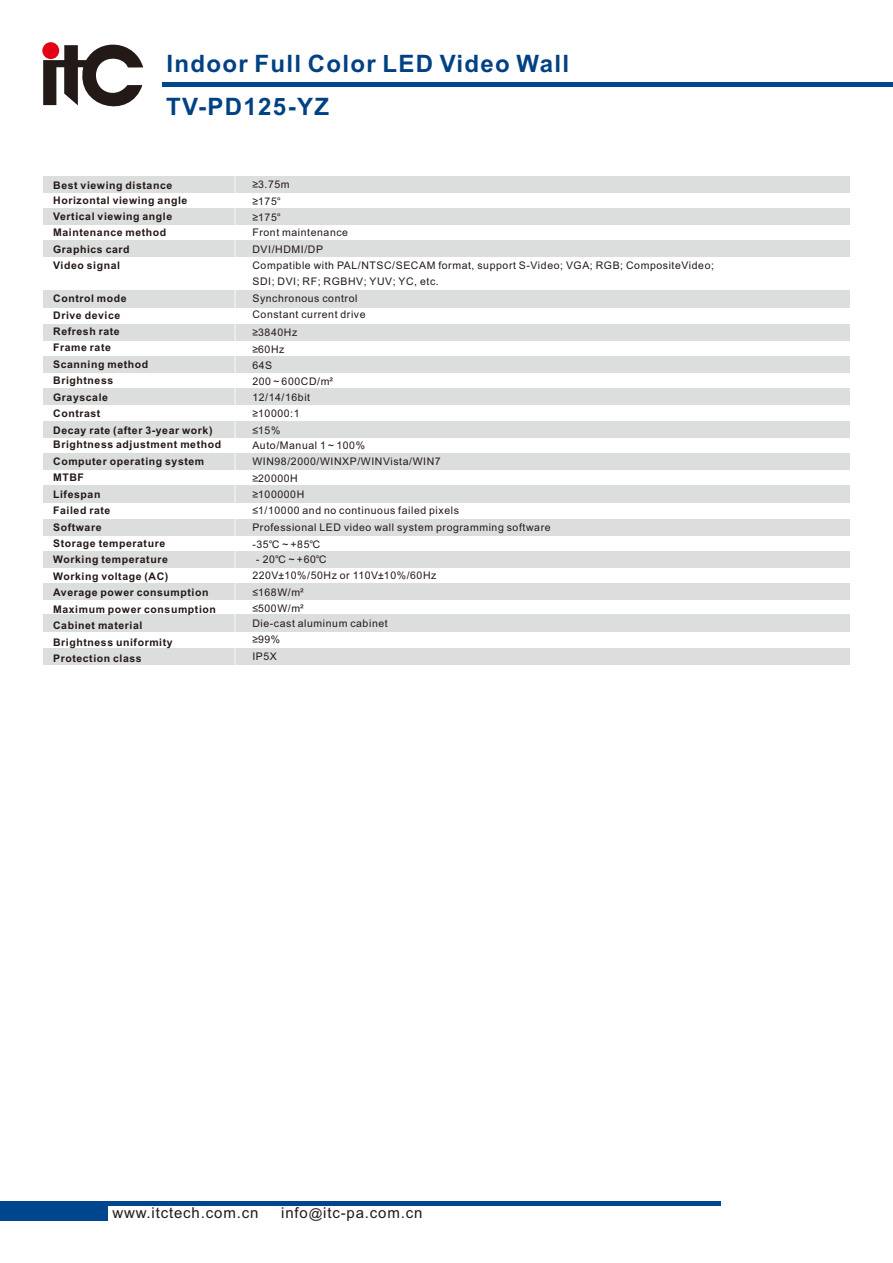
<style>
.page{position:relative;width:893px;height:1263px;background:#fff}
.page>*{position:absolute;margin:0;border:0;box-sizing:border-box;transform-origin:0 0}
.t1{font:700 24px/42.9px "Arial";letter-spacing:.055em;color:#004184}
.t2{font:15px "Arial";letter-spacing:.055em;color:#231916}
.t3{font:10.5px/16.4px "Arial";letter-spacing:.055em;color:#231916}
.t4{font:700 10.5px/16.4px "Arial";letter-spacing:.055em;color:#231916}
.s1{font-family:"Arial Unicode MS"}
.s2{font-size:13.5px}
</style>
<div class="page">
<hr style="left:0;top:1202px;width:720px;height:4px;background:#00468e">
<div style="left:0;top:1202px;width:108px;height:18px;background:#00468e"></div>
<hr style="left:163px;top:82px;width:730px;height:4px;background:#00468e">
<svg style="left:43px;top:42px;width:100px;height:65px"></svg>
<div style="left:44px;top:208px;width:806px;height:17px;background:#dcdddd"></div>
<div style="left:44px;top:241px;width:806px;height:16px;background:#dcdddd"></div>
<div style="left:44px;top:290px;width:806px;height:17px;background:#dcdddd"></div>
<div style="left:44px;top:176px;width:806px;height:17px;background:#dcdddd"></div>
<div style="left:44px;top:356px;width:806px;height:17px;background:#dcdddd"></div>
<div style="left:44px;top:388px;width:806px;height:17px;background:#dcdddd"></div>
<div style="left:44px;top:324px;width:806px;height:17px;background:#dcdddd"></div>
<div style="left:44px;top:421px;width:806px;height:16px;background:#dcdddd"></div>
<div style="left:44px;top:453px;width:806px;height:16px;background:#dcdddd"></div>
<div style="left:44px;top:485px;width:806px;height:17px;background:#dcdddd"></div>
<div style="left:44px;top:551px;width:806px;height:17px;background:#dcdddd"></div>
<div style="left:44px;top:583px;width:806px;height:17px;background:#dcdddd"></div>
<div style="left:44px;top:519px;width:806px;height:17px;background:#dcdddd"></div>
<div style="left:44px;top:615px;width:806px;height:17px;background:#dcdddd"></div>
<div style="left:44px;top:649px;width:806px;height:16px;background:#dcdddd"></div>
<hr style="left:234px;top:170px;width:2px;height:505px;background:#fff">
<h1 class="t1" style="left:166px;top:44px;width:404px">Indoor Full Color LED Video Wall<br>TV-PD125-YZ</h1>
<p class="t4" style="left:53px;top:178px;width:136px;line-height:14.9px">Best viewing distance<br>Horizontal viewing angle</p>
<p class="t4" style="left:53px;top:209px;width:121px">Vertical viewing angle<br>Maintenance method<br>Graphics card<br>Video signal</p>
<p class="t4" style="left:53px;top:291px;width:161px">Control mode<br>Drive device<br>Refresh rate<br>Frame rate<br>Scanning method<br>Brightness<br>Grayscale<br>Contrast<br>Decay rate (after 3-year work)</p>
<p class="t4" style="left:53px;top:437px;width:170px">Brightness adjustment method<br>Computer operating system<br>MTBF<br>Lifespan<br>Failed rate<br>Software<br>Storage temperature<br>Working temperature<br>Working voltage (AC)<br>Average power consumption<br>Maximum power consumption<br>Cabinet material<br>Brightness uniformity<br>Protection class</p>
<p class="t3" style="left:252px;top:177px;width:39px">≥3.75m ≥175° ≥175°</p>
<p class="t3" style="left:252px;top:225px;width:463px">Front maintenance<br>DVI/HDMI/DP<br>Compatible with PAL/NTSC/SECAM format, support S-Video; VGA; RGB; CompositeVideo;<br>SDI; DVI; RF; RGBHV; YUV; YC, etc.<br>Synchronous control<br>Constant current drive</p>
<p class="t3" style="left:252px;top:325px;width:300px">≥3840Hz<br>≥60Hz<br>64S<br>200<span class="s1">～</span>600CD/m²<br>12/14/16bit<br>≥10000:1<br>≤15%<br>Auto/Manual 1<span class="s1">～</span>100%<br>WIN98/2000/WINXP/WINVista/WIN7<br>≥20000H<br>≥100000H<br>≤1/10000 and no continuous failed pixels<br>Professional LED video wall system programming software -35<span class="s1">℃～</span>+85<span class="s1">℃</span></p>
<p class="t3" style="left:252px;top:552px;width:186px"><span class="s1">－</span>20<span class="s1">℃～</span>+60<span class="s1">℃<br></span>220V±10%/50Hz or 110V±10%/60Hz ≤168W/m²<br>≤500W/m²</p>
<p class="t3" style="left:252px;top:616px;width:137px">Die-cast aluminum cabinet ≥99%<br>IP5X</p>
<h2 class="t2" style="left:112px;top:1207px;width:147px">www.itctech.com.cn</h2>
<h2 class="t2" style="left:281px;top:1207px;width:143px">info<span class="s2">@</span>itc-pa.com.cn</h2>
</div>
